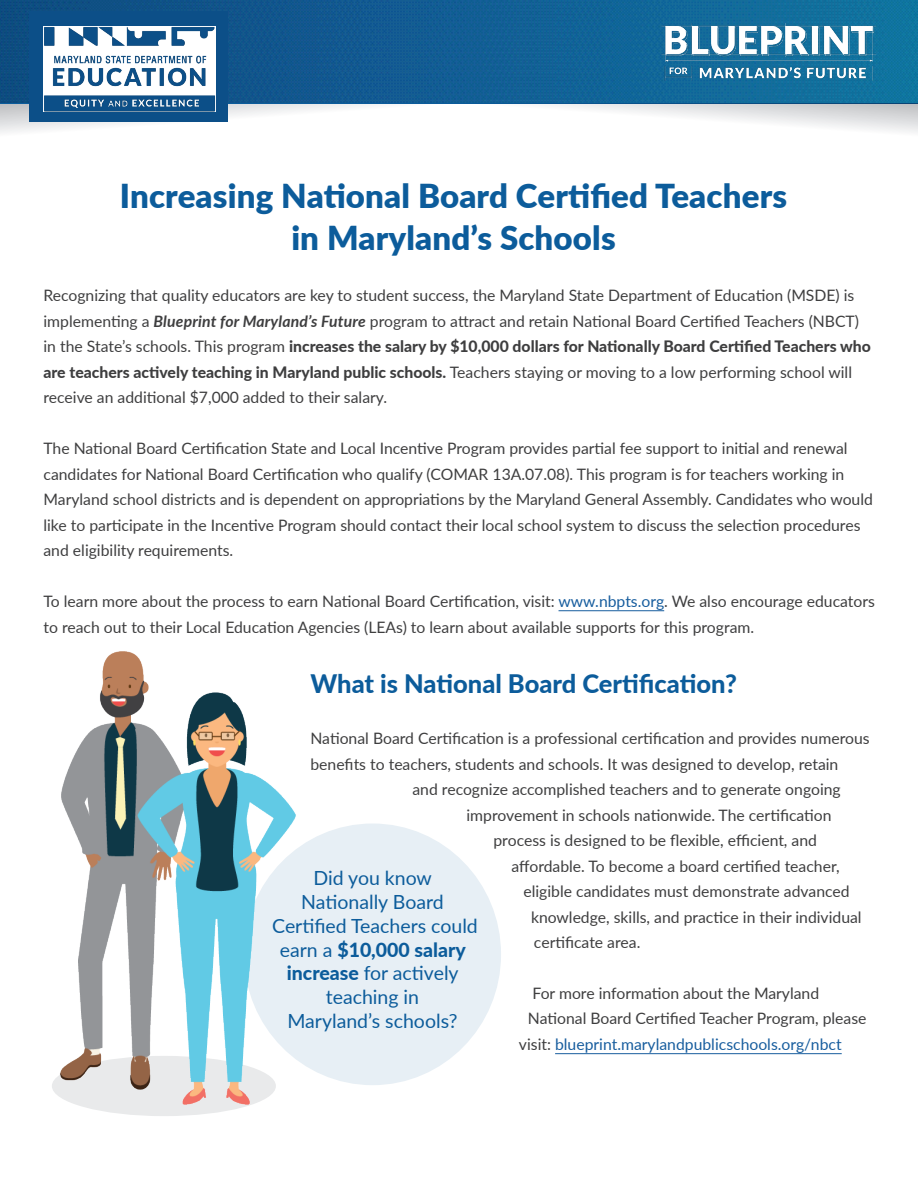
<style>
.page{position:relative;width:918px;height:1188px;background:#fff}
.page>*{position:absolute;margin:0;border:0;box-sizing:border-box;transform-origin:0 0}
.t1{font:900 33px/42px "Lato";letter-spacing:.005em;color:#0c5c9b;text-align:center}
.t2{font:800 25.5px "Lato";color:#0c5c9b}
.t3{font:19.5px/23.9px "Lato";color:#0c5c9b;text-align:center}
.t4{font:15.75px/25.5px "Lato";color:#3e3e3f}
.t5{font:15.75px "Lato";color:#175d9e}
.s1{font-weight:700;font-style:italic}
.s2{font-weight:800}
.s3{color:#175d9e}
.s4{color:#3e3e3f}
</style>
<div class="page">
<img style="left:0;top:0;width:918px;height:103px">
<hr style="left:559px;top:610px;width:105px;height:1px;background:#175d9e">
<img style="left:660px;top:24px;width:217px;height:58px">
<hr style="left:555px;top:1053px;width:287px;height:1px;background:#175d9e">
<div style="left:244px;top:824px;width:257px;height:261px;background:#e7eff5;border-radius:50%"></div>
<div style="left:29px;top:11px;width:199px;height:111px;background:#0c4f88"></div>
<img style="left:44px;top:27px;width:172px;height:76px">
<svg style="left:2px;top:103px;width:916px;height:30px"></svg>
<img style="left:52px;top:651px;width:280px;height:465px">
<p class="t1" style="left:120px;top:173px;width:669px">Increasing National Board Certified Teachers in Maryland’s Schools</p>
<p class="t4" style="left:44px;top:282px;width:829px">Recognizing that quality educators are key to student success, the Maryland State Department of Education (MSDE) is implementing a <span class="s1">Blueprint for Maryland’s Future</span> program to attract and retain National Board Certified Teachers (NBCT) in the State’s schools. This program <span class="s2">increases the salary by $10,000 dollars for Nationally Board Certified Teachers who are teachers actively teaching in Maryland public schools.</span> Teachers staying or moving to a low performing school will receive an additional $7,000 added to their salary.</p>
<p class="t4" style="left:44px;top:435px;width:831px">The National Board Certification State and Local Incentive Program provides partial fee support to initial and renewal candidates for National Board Certification who qualify (COMAR 13A.07.08). This program is for teachers working in Maryland school districts and is dependent on appropriations by the Maryland General Assembly. Candidates who would like to participate in the Incentive Program should contact their local school system to discuss the selection procedures and eligibility requirements.</p>
<p class="t4" style="left:44px;top:588px;width:833px">To learn more about the process to earn National Board Certification, visit: <span class="s3">www.nbpts.org</span>. We also encourage educators to reach out to their Local Education Agencies (LEAs) to learn about available supports for this program.</p>
<p class="t2" style="left:310px;top:665px;width:428px">What is National Board Certification?</p>
<p class="t4" style="left:310px;top:725px;width:561px">National Board Certification is a professional certification and provides numerous</p>
<p class="t4" style="left:310px;top:750px;width:529px">benefits to teachers, students and schools. It was designed to develop, retain</p>
<p class="t4" style="left:412px;top:776px;width:430px">and recognize accomplished teachers and to generate ongoing</p>
<p class="t4" style="left:467px;top:801px;width:367px">improvement in schools nationwide. The certification</p>
<p class="t4" style="left:493px;top:827px;width:325px">process is designed to be flexible, efficient, and</p>
<p class="t4" style="left:512px;top:852px;width:330px">affordable. To become a board certified teacher,</p>
<p class="t4" style="left:524px;top:878px;width:328px">eligible candidates must demonstrate advanced</p>
<p class="t4" style="left:531px;top:903px;width:332px">knowledge, skills, and practice in their individual</p>
<p class="t4" style="left:534px;top:929px;width:108px">certificate area.</p>
<p class="t4" style="left:532px;top:980px;width:288px">For more information about the Maryland</p>
<p class="t4" style="left:528px;top:1005px;width:340px">National Board Certified Teacher Program, please</p>
<p class="t5" style="left:519px;top:1033px;width:324px"><span class="s4">visit:</span> blueprint.marylandpublicschools.org/nbct</p>
<p class="t3" style="left:272px;top:865px;width:207px">Did you know<br>Nationally Board<br>Certified Teachers could earn a <span class="s2">$10,000 salary increase</span> for actively teaching in<br>Maryland’s schools?</p>
</div>
